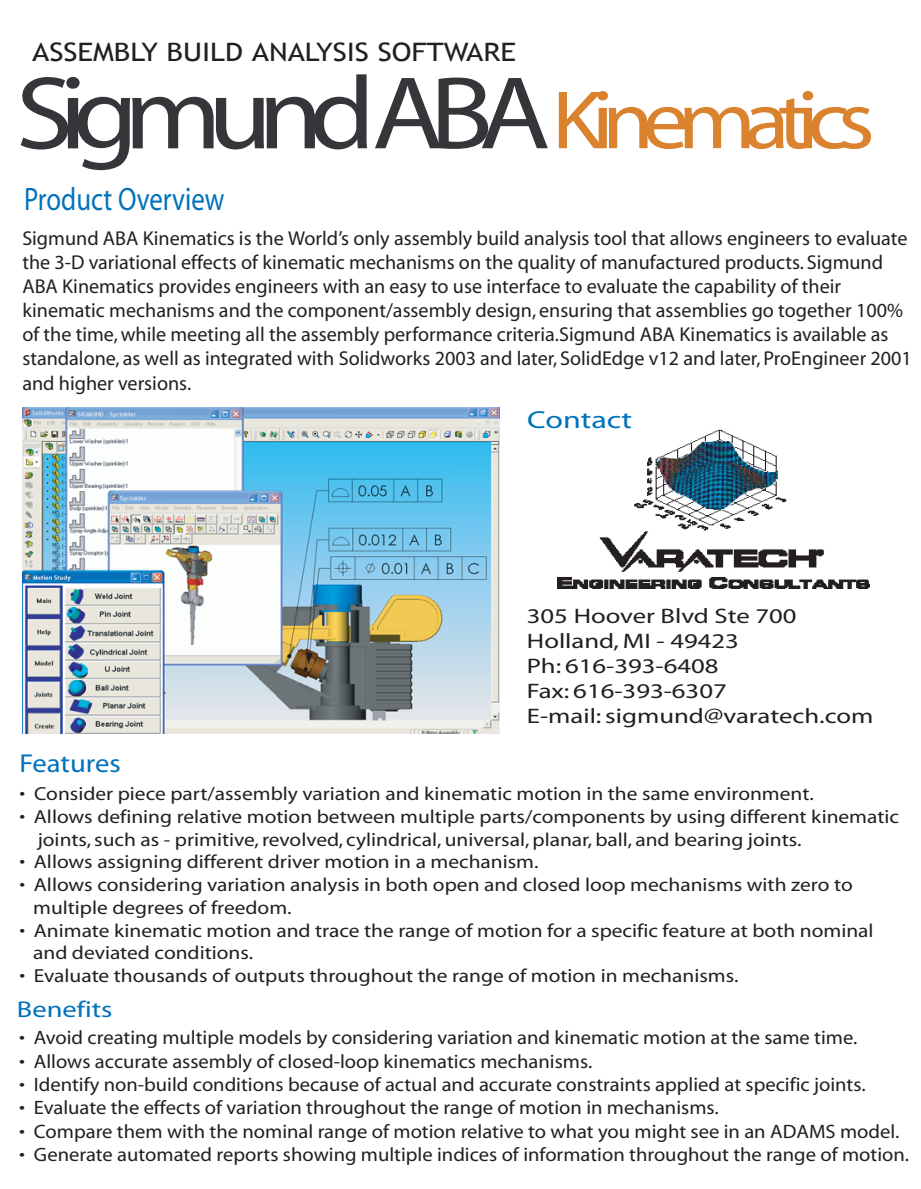
<style>
.page{position:relative;width:921px;height:1189px;background:#fff}
.page>*{position:absolute;margin:0;border:0;box-sizing:border-box;transform-origin:0 0}
.t1{font:700 104.1px "Template Gothic";letter-spacing:-.12em;color:#363539;scale:1.12 1}
.t2{font:32.4px "Myriad";color:#0072bc;scale:.82 1}
.t3{font:25.95px "Myriad";color:#0072bc;scale:1.11 1}
.t4{font:25.35px "Trebuchet MS";color:#231f20;scale:1.15 1}
.t5{font:24.6px "Myriad";color:#0072bc;scale:1.3 1}
.t6{font:22.95px "Myriad";color:#0072bc;scale:1.24 1}
.t7{font:21px/25.2px "Myriad";color:#231f20;scale:1.27 1}
.t8{font:20.1px/24.2px "Myriad";color:#231f20}
.t9{font:19.35px "Myriad";color:#231f20;scale:1.06 1}
.t10{font:18.9px/22.6px "Myriad";color:#231f20;scale:1.13 1}
.s1{font-size:83.25px;color:#db822e}
.s2{font-size:18px}
</style>
<div class="page">
<img style="left:23px;top:407px;width:476px;height:326px">
<img style="left:557px;top:429px;width:312px;height:159px">
<h3 class="t4" style="left:32px;top:37px;width:422px">ASSEMBLY BUILD ANALYSIS SOFTWARE</h3>
<h1 class="t1" style="left:16px;top:62px;width:768px">Sigmund ABA <span class="s1">Kinematics</span></h1>
<h2 class="t2" style="left:24px;top:182px;width:246px">Product Overview</h2>
<p class="t8" style="left:22px;top:227px;width:890px">Sigmund ABA Kinematics is the World’s only assembly build analysis tool that allows engineers to evaluate the 3-D variational effects of kinematic mechanisms on the quality of manufactured products. Sigmund ABA Kinematics provides engineers with an easy to use interface to evaluate the capability of their kinematic mechanisms and the component/assembly design, ensuring that assemblies go together 100% of the time, while meeting all the assembly performance criteria.Sigmund ABA Kinematics is available as standalone, as well as integrated with Solidworks 2003 and later, SolidEdge v12 and later, ProEngineer 2001 and higher versions.</p>
<h3 class="t5" style="left:527px;top:407px;width:82px">Contact</h3>
<h3 class="t3" style="left:19px;top:750px;width:93px">Features</h3>
<p class="t7" style="left:526px;top:603px;width:274px">305 Hoover Blvd Ste 700<br>Holland, MI - 49423<br>Ph: 616-393-6408<br>Fax: 616-393-6307<br>E-mail: sigmund@varatech.com</p>
<p class="t10" style="left:20px;top:783px;width:704px"><span class="s2">•</span> Consider piece part/assembly variation and kinematic motion in the same environment.</p>
<p class="t10" style="left:38px;top:806px;width:763px;text-indent:-18px"><span class="s2">•</span> Allows defining relative motion between multiple parts/components by using different kinematic joints, such as - primitive, revolved, cylindrical, universal, planar, ball, and bearing joints.</p>
<p class="t10" style="left:20px;top:851px;width:460px"><span class="s2">•</span> Allows assigning different driver motion in a mechanism.</p>
<p class="t10" style="left:33px;top:874px;width:726px;text-indent:-14px"><span class="s2">•</span> Allows considering variation analysis in both open and closed loop mechanisms with zero to multiple degrees of freedom.</p>
<p class="t10" style="left:33px;top:919px;width:744px;text-indent:-14px"><span class="s2">•</span> Animate kinematic motion and trace the range of motion for a specific feature at both nominal and deviated conditions.</p>
<p class="t10" style="left:20px;top:964px;width:637px"><span class="s2">•</span> Evaluate thousands of outputs throughout the range of motion in mechanisms.</p>
<p class="t6" style="left:17px;top:997px;width:79px">Benefits</p>
<p class="t9" style="left:19px;top:1028px;width:792px"><span class="s2">•</span> Avoid creating multiple models by considering variation and kinematic motion at the same time.</p>
<p class="t9" style="left:19px;top:1051px;width:542px"><span class="s2">•</span> Allows accurate assembly of closed-loop kinematics mechanisms.</p>
<p class="t9" style="left:19px;top:1074px;width:799px"><span class="s2">•</span> Identify non-build conditions because of actual and accurate constraints applied at specific joints.</p>
<p class="t9" style="left:19px;top:1097px;width:661px"><span class="s2">•</span> Evaluate the effects of variation throughout the range of motion in mechanisms.</p>
<p class="t9" style="left:19px;top:1121px;width:831px"><span class="s2">•</span> Compare them with the nominal range of motion relative to what you might see in an ADAMS model.</p>
<p class="t9" style="left:19px;top:1144px;width:840px"><span class="s2">•</span> Generate automated reports showing multiple indices of information throughout the range of motion.</p>
</div>
